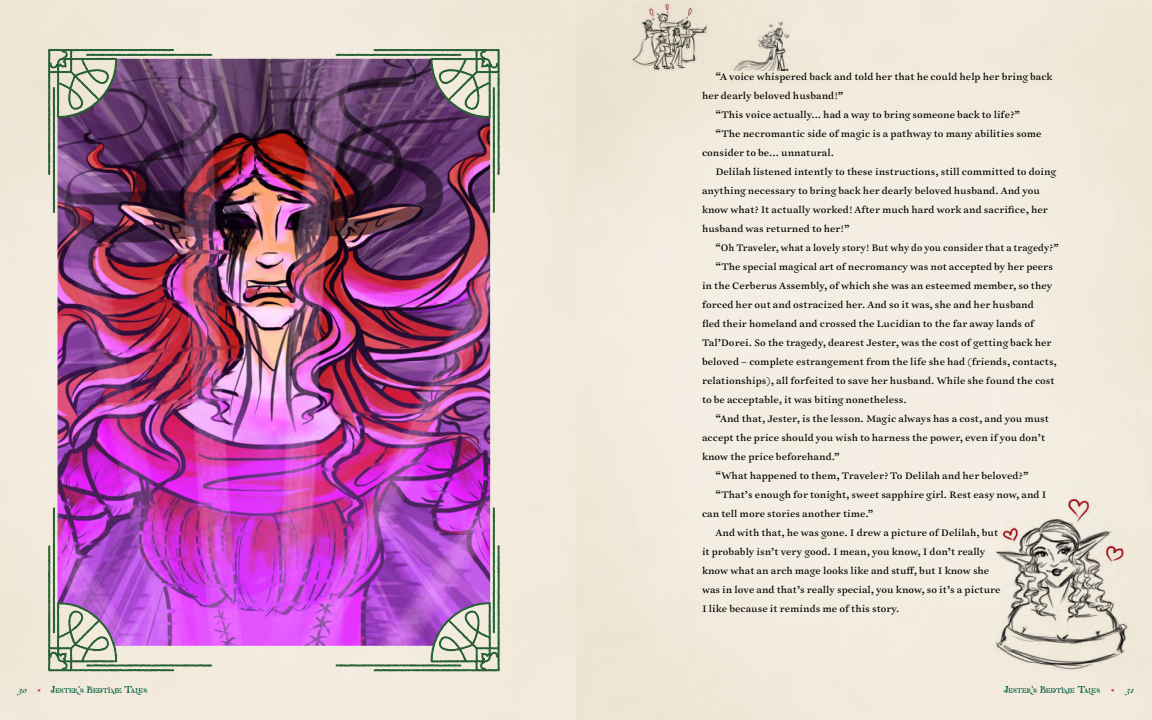
<style>
.page{position:relative;width:1152px;height:720px;background:#fff}
.page>*{position:absolute;margin:0;border:0;box-sizing:border-box;transform-origin:0 0}
.Body_Text__JBT{font:11px/19px "Sirenne Text MVB Reg OSF";color:#000}
.Body_Text__JBT-2{font:11px "Sirenne Text MVB Reg OSF";color:#000;scale:.95 1}
.t1{font:7px "Laura Serif Fill";color:#005c40}
.s1{font-family:"Sirenne Eighteen MVB Sw It";font-size:10px}
.s2{font-family:"Sirenne Eighteen MVB Sw It";font-size:10px;color:#d8557a}
.s3{font-size:10px}
</style>
<div class="page">
<img style="left:0;top:0;width:1152px;height:720px">
<img style="left:58px;top:59px;width:432px;height:587px">
<svg style="left:336px;top:49px;width:163px;height:163px;background:#6b4f6a"></svg>
<img style="left:48px;top:508px;width:164px;height:163px">
<img style="left:48px;top:49px;width:164px;height:164px">
<img style="left:336px;top:508px;width:163px;height:163px">
<img style="left:976px;top:480px;width:172px;height:194px">
<img style="left:630px;top:2px;width:160px;height:69px">
<p class="Body_Text__JBT" style="left:702px;top:67px;width:352px;text-indent:14px">“A voice whispered back and told her that he could help her bring back her dearly beloved husband!”</p>
<p class="Body_Text__JBT" style="left:715px;top:105px;width:306px">“This voice actually... had a way to bring someone back to life?”</p>
<p class="Body_Text__JBT" style="left:702px;top:124px;width:341px;text-indent:13px">“The necromantic side of magic is a pathway to many abilities some consider to be... unnatural.</p>
<p class="Body_Text__JBT" style="left:702px;top:162px;width:356px;text-indent:13px">Delilah listened intently to these instructions, still committed to doing anything necessary to bring back her dearly beloved husband. And you know what? It actually worked! After much hard work and sacrifice, her husband was returned to her!”</p>
<p class="Body_Text__JBT-2" style="left:716px;top:241px;width:363px">“Oh Traveler, what a lovely story! But why do you consider that a tragedy?”</p>
<p class="Body_Text__JBT" style="left:702px;top:257px;width:356px;text-indent:13px">“The special magical art of necromancy was not accepted by her peers in the Cerberus Assembly, of which she was an esteemed member, so they forced her out and ostracized her. And so it was, she and her husband<br>fled their homeland and crossed the Lucidian to the far away lands of Tal’Dorei. So the tragedy, dearest Jester, was the cost of getting back her beloved – complete estrangement from the life she had (friends, contacts, relationships), all forfeited to save her husband. While she found the cost to be acceptable, it was biting nonetheless.</p>
<p class="Body_Text__JBT" style="left:702px;top:409px;width:349px;text-indent:13px">“And that, Jester, is the lesson. Magic always has a cost, and you must accept the price should you wish to harness the power, even if you don’t know the price beforehand.”</p>
<p class="Body_Text__JBT" style="left:716px;top:466px;width:315px">“What happened to them, Traveler? To Delilah and her beloved?”</p>
<p class="Body_Text__JBT" style="left:702px;top:485px;width:346px;text-indent:13px">“That’s enough for tonight, sweet sapphire girl. Rest easy now, and I can tell more stories another time.”</p>
<p class="Body_Text__JBT" style="left:702px;top:523px;width:300px;text-indent:13px">And with that, he was gone. I drew a picture of Delilah, but it probably isn’t very good. I mean, you know, I don’t really know what an arch mage looks like and stuff, but I know she was in love and that’s really special, you know, so it’s a picture I like because it reminds me of this story.</p>
<p class="t1" style="left:18px;top:687px;width:131px"><span class="s1">30</span> <span class="s2">•</span> <span class="s3">J</span>ESTER<span class="s3">'</span>S <span class="s3">B</span>EDTIME <span class="s3">T</span>ALES</p>
<p class="t1" style="left:1004px;top:687px;width:131px"><span class="s3">J</span>ESTER<span class="s3">'</span>S <span class="s3">B</span>EDTIME <span class="s3">T</span>ALES <span class="s2">•</span> <span class="s1">31</span></p>
</div>
